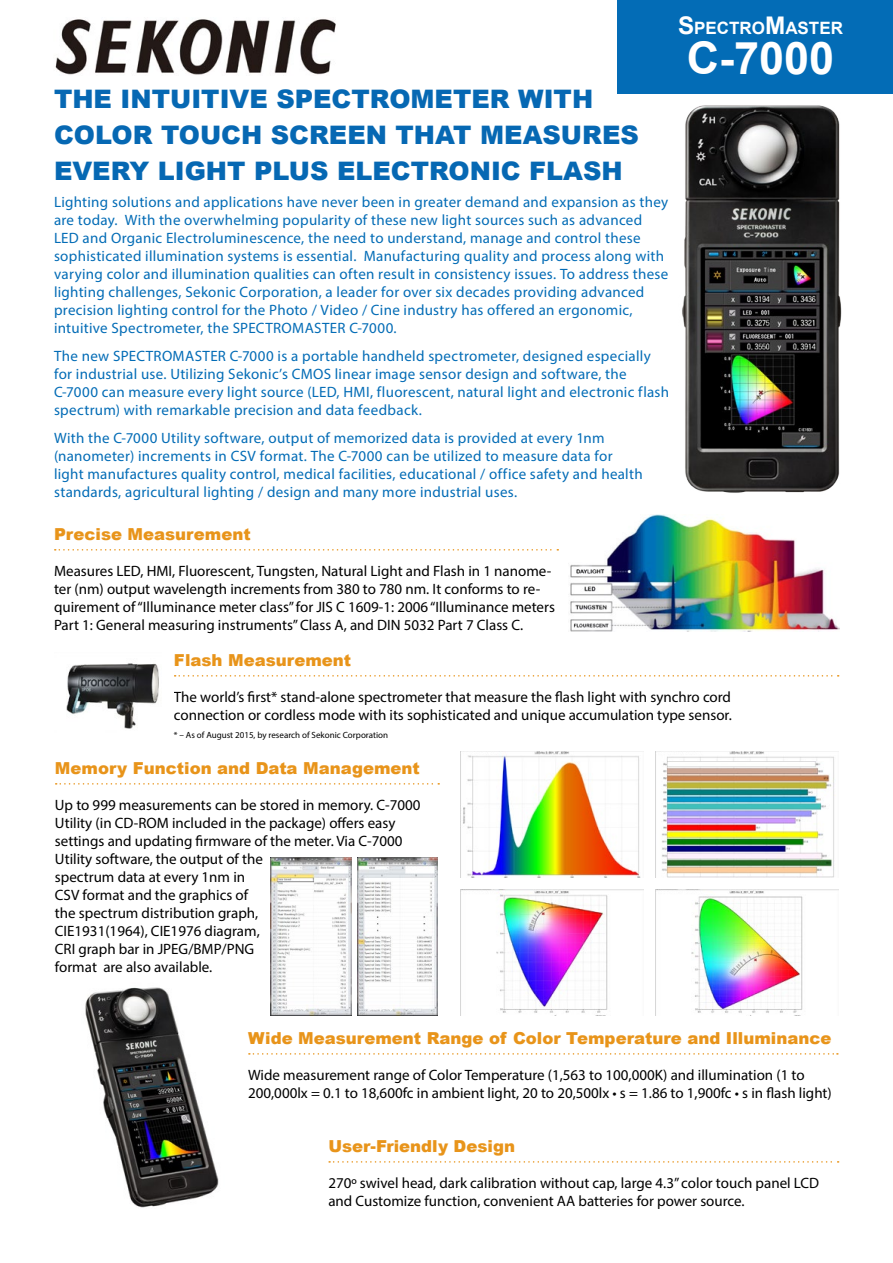
<style>
.page{position:relative;width:893px;height:1263px;background:#fff}
.page>*{position:absolute;margin:0;border:0;box-sizing:border-box;transform-origin:0 0}
.t1{font:700 45px "Arial";color:#fff}
.t2{font:900 25.5px/36px "Arial";color:#0668b3}
.t3{font:700 16.95px "Arial";color:#fff}
.t4{font:900 16.5px "Arial";color:#e8941a}
.t5{font:15px/18px "Myriad Pro";letter-spacing:.02em;color:#036cb6}
.t6{font:15px/18px "Myriad Pro";color:#000}
.t7{font:9px "Myriad Pro";color:#000}
.s1{font-size:24.3px}
</style>
<div class="page">
<div style="left:618px;top:0;width:275px;height:93px;background:#036cb6"></div>
<svg style="left:175px;top:675px;width:664px;height:2px"></svg>
<svg style="left:56px;top:783px;width:383px;height:2px"></svg>
<img style="left:682px;top:105px;width:160px;height:388px">
<img style="left:570px;top:515px;width:270px;height:116px">
<svg style="left:55px;top:549px;width:503px;height:2px"></svg>
<svg style="left:329px;top:1161px;width:510px;height:2px"></svg>
<svg style="left:249px;top:1053px;width:589px;height:2px"></svg>
<img style="left:85px;top:987px;width:134px;height:221px">
<img style="left:271px;top:857px;width:80px;height:159px">
<img style="left:357px;top:857px;width:81px;height:159px">
<img style="left:655px;top:890px;width:148px;height:126px">
<img style="left:461px;top:890px;width:147px;height:126px">
<img style="left:655px;top:751px;width:183px;height:126px">
<img style="left:461px;top:751px;width:182px;height:126px">
<img style="left:66px;top:663px;width:93px;height:66px">
<img style="left:55px;top:19px;width:281px;height:56px">
<h2 class="t2" style="left:54px;top:80px;width:586px">THE INTUITIVE SPECTROMETER WITH<br>COLOR TOUCH SCREEN THAT MEASURES<br>EVERY LIGHT PLUS ELECTRONIC FLASH</h2>
<p class="t5" style="left:54px;top:193px;width:616px">Lighting solutions and applications have never been in greater demand and expansion as they are today. With the overwhelming popularity of these new light sources such as advanced LED and Organic Electroluminescence, the need to understand, manage and control these sophisticated illumination systems is essential. Manufacturing quality and process along with varying color and illumination qualities can often result in consistency issues. To address these lighting challenges, Sekonic Corporation, a leader for over six decades providing advanced precision lighting control for the Photo / Video / Cine industry has offered an ergonomic, intuitive Spectrometer, the SPECTROMASTER C-7000.</p>
<p class="t5" style="left:54px;top:347px;width:617px">The new SPECTROMASTER C-7000 is a portable handheld spectrometer, designed especially for industrial use. Utilizing Sekonic’s CMOS linear image sensor design and software, the C-7000 can measure every light source (LED, HMI, fluorescent, natural light and electronic flash spectrum) with remarkable precision and data feedback.</p>
<p class="t5" style="left:54px;top:429px;width:590px">With the C-7000 Utility software, output of memorized data is provided at every 1nm (nanometer) increments in CSV format. The C-7000 can be utilized to measure data for light manufactures quality control, medical facilities, educational / office safety and health standards, agricultural lighting / design and many more industrial uses.</p>
<p class="t3" style="left:678px;top:17px;width:166px"><span class="s1">S</span>PECTRO<span class="s1">M</span>ASTER</p>
<h1 class="t1" style="left:687px;top:28px;width:149px">C-7000</h1>
<p class="t4" style="left:54px;top:522px;width:198px">Precise Measurement</p>
<p class="t6" style="left:54px;top:562px;width:502px">Measures LED, HMI, Fluorescent, Tungsten, Natural Light and Flash in 1 nanome&shy;ter (nm) output wavelength increments from 380 to 780 nm. It conforms to re&shy;quirement of “Illuminance meter class” for JIS C 1609-1: 2006 “Illuminance meters Part 1: General measuring instruments” Class A, and DIN 5032 Part 7 Class C.</p>
<p class="t4" style="left:174px;top:648px;width:179px">Flash Measurement</p>
<p class="t6" style="left:174px;top:688px;width:559px">The world’s first* stand-alone spectrometer that measure the flash light with synchro cord connection or cordless mode with its sophisticated and unique accumulation type sensor.</p>
<p class="t7" style="left:174px;top:729px;width:216px">* – As of August 2015, by research of Sekonic Corporation</p>
<p class="t4" style="left:55px;top:756px;width:366px">Memory Function and Data Management</p>
<p class="t6" style="left:55px;top:796px;width:367px">Up to 999 measurements can be stored in memory. C-7000<br>Utility (in CD-ROM included in the package) offers easy settings and updating firmware of the meter. Via C-7000<br>Utility software, the output of the<br>spectrum data at every 1nm in<br>CSV format and the graphics of<br>the spectrum distribution graph,<br>CIE1931(1964), CIE1976 diagram,<br>CRI graph bar in JPEG/BMP/PNG<br>format are also available.</p>
<p class="t4" style="left:248px;top:1026px;width:585px">Wide Measurement Range of Color Temperature and Illuminance</p>
<p class="t6" style="left:248px;top:1066px;width:585px">Wide measurement range of Color Temperature (1,563 to 100,000K) and illumination (1 to<br>200,000lx = 0.1 to 18,600fc in ambient light, 20 to 20,500lx • s = 1.86 to 1,900fc • s in flash light)</p>
<p class="t4" style="left:328px;top:1134px;width:188px">User-Friendly Design</p>
<p class="t6" style="left:328px;top:1174px;width:492px">270º swivel head, dark calibration without cap, large 4.3” color touch panel LCD and Customize function, convenient AA batteries for power source.</p>
</div>
